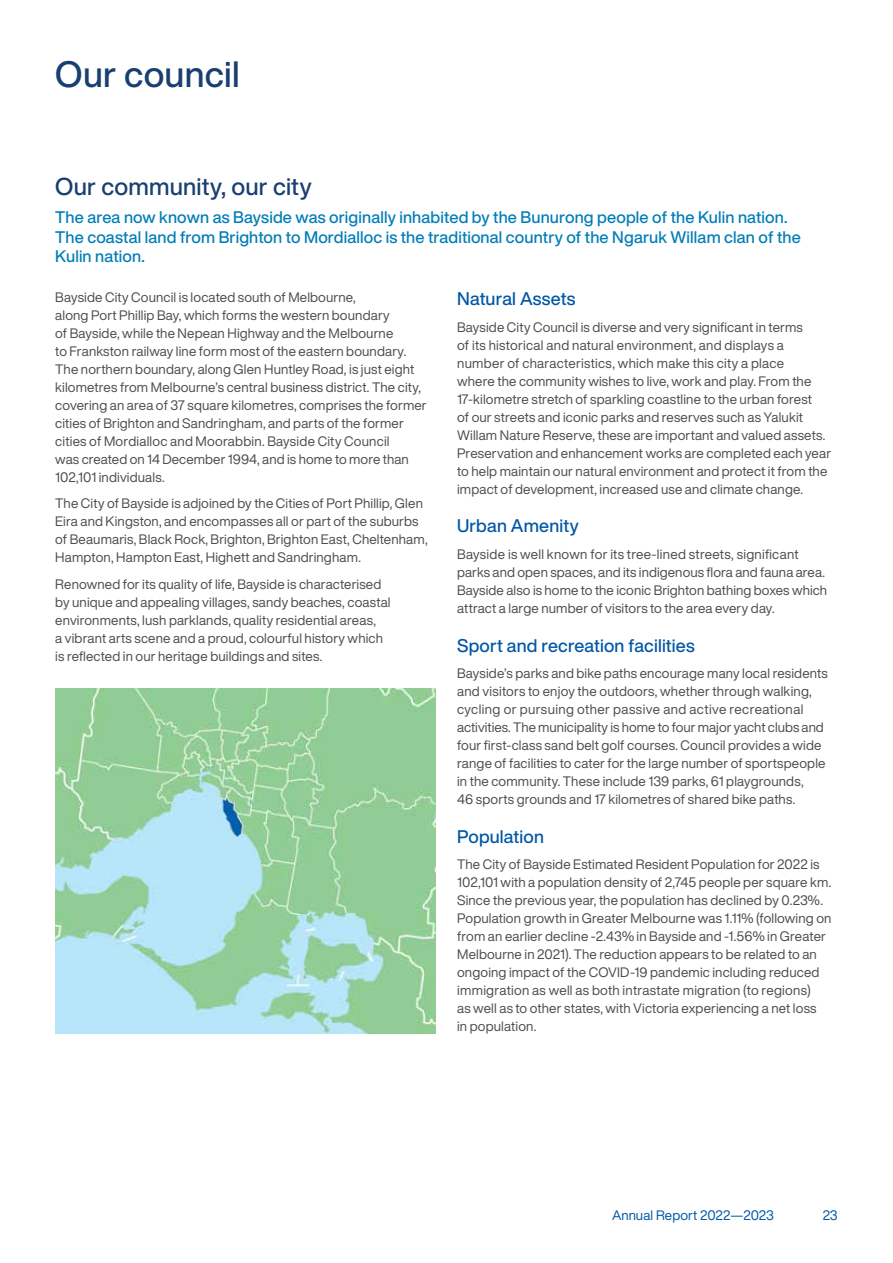
<style>
.page{position:relative;width:893px;height:1263px;background:#fff}
.page>*{position:absolute;margin:0;border:0;box-sizing:border-box;transform-origin:0 0}
.t1{font:500 36px "Helvetica Now Display";letter-spacing:.005em;color:#193f70}
.t2{font:500 24px "Helvetica Now Display";letter-spacing:.01em;color:#193f70}
.t3{font:500 18px "Helvetica Now Display";letter-spacing:.01em;color:#0057a6}
.t4{font:500 16.5px/19.8px "Helvetica Now Display";letter-spacing:.01em;color:#007db8}
.t5{font:13.5px/18px "Helvetica Now Display";letter-spacing:.01em;color:#4d4d4f}
.t6{font:13.5px "Helvetica Now Display";letter-spacing:.005em;color:#0057a6}
</style>
<div class="page">
<img style="left:55px;top:689px;width:381px;height:344px">
<h1 class="t1" style="left:55px;top:49px;width:186px">Our council</h1>
<h2 class="t2" style="left:55px;top:169px;width:258px">Our community, our city</h2>
<p class="t4" style="left:55px;top:207px;width:747px">The area now known as Bayside was originally inhabited by the Bunurong people of the Kulin nation.<br>The coastal land from Brighton to Mordialloc is the traditional country of the Ngaruk Willam clan of the<br>Kulin nation.</p>
<p class="t5" style="left:55px;top:288px;width:373px">Bayside City Council is located south of Melbourne,<br>along Port Phillip Bay, which forms the western boundary<br>of Bayside, while the Nepean Highway and the Melbourne<br>to Frankston railway line form most of the eastern boundary.<br>The northern boundary, along Glen Huntley Road, is just eight kilometres from Melbourne’s central business district. The city, covering an area of 37 square kilometres, comprises the former cities of Brighton and Sandringham, and parts of the former cities of Mordialloc and Moorabbin. Bayside City Council<br>was created on 14 December 1994, and is home to more than 102,101 individuals.</p>
<p class="t5" style="left:55px;top:494px;width:374px">The City of Bayside is adjoined by the Cities of Port Phillip, Glen Eira and Kingston, and encompasses all or part of the suburbs of Beaumaris, Black Rock, Brighton, Brighton East, Cheltenham, Hampton, Hampton East, Highett and Sandringham.</p>
<p class="t5" style="left:55px;top:575px;width:337px">Renowned for its quality of life, Bayside is characterised by unique and appealing villages, sandy beaches, coastal environments, lush parklands, quality residential areas,<br>a vibrant arts scene and a proud, colourful history which is reflected in our heritage buildings and sites.</p>
<h3 class="t3" style="left:457px;top:286px;width:120px">Natural Assets</h3>
<p class="t5" style="left:457px;top:318px;width:375px">Bayside City Council is diverse and very significant in terms<br>of its historical and natural environment, and displays a number of characteristics, which make this city a place<br>where the community wishes to live, work and play. From the 17-kilometre stretch of sparkling coastline to the urban forest<br>of our streets and iconic parks and reserves such as Yalukit Willam Nature Reserve, these are important and valued assets.<br>Preservation and enhancement works are completed each year to help maintain our natural environment and protect it from the impact of development, increased use and climate change.</p>
<h3 class="t3" style="left:457px;top:514px;width:123px">Urban Amenity</h3>
<p class="t5" style="left:457px;top:545px;width:372px">Bayside is well known for its tree-lined streets, significant parks and open spaces, and its indigenous flora and fauna area.<br>Bayside also is home to the iconic Brighton bathing boxes which attract a large number of visitors to the area every day.</p>
<h3 class="t3" style="left:457px;top:633px;width:239px">Sport and recreation facilities</h3>
<p class="t5" style="left:457px;top:664px;width:372px">Bayside’s parks and bike paths encourage many local residents and visitors to enjoy the outdoors, whether through walking, cycling or pursuing other passive and active recreational activities. The municipality is home to four major yacht clubs and four first-class sand belt golf courses. Council provides a wide range of facilities to cater for the large number of sportspeople in the community. These include 139 parks, 61 playgrounds,<br>46 sports grounds and 17 kilometres of shared bike paths.</p>
<h3 class="t3" style="left:457px;top:824px;width:88px">Population</h3>
<p class="t5" style="left:457px;top:855px;width:376px">The City of Bayside Estimated Resident Population for 2022 is 102,101 with a population density of 2,745 people per square km.<br>Since the previous year, the population has declined by 0.23%.<br>Population growth in Greater Melbourne was 1.11% (following on from an earlier decline -2.43% in Bayside and -1.56% in Greater Melbourne in 2021). The reduction appears to be related to an ongoing impact of the COVID-19 pandemic including reduced immigration as well as both intrastate migration (to regions)<br>as well as to other states, with Victoria experiencing a net loss<br>in population.</p>
<p class="t6" style="left:612px;top:1205px;width:163px">Annual Report 2022—2023</p>
<p class="t6" style="left:823px;top:1205px;width:17px">23</p>
</div>
